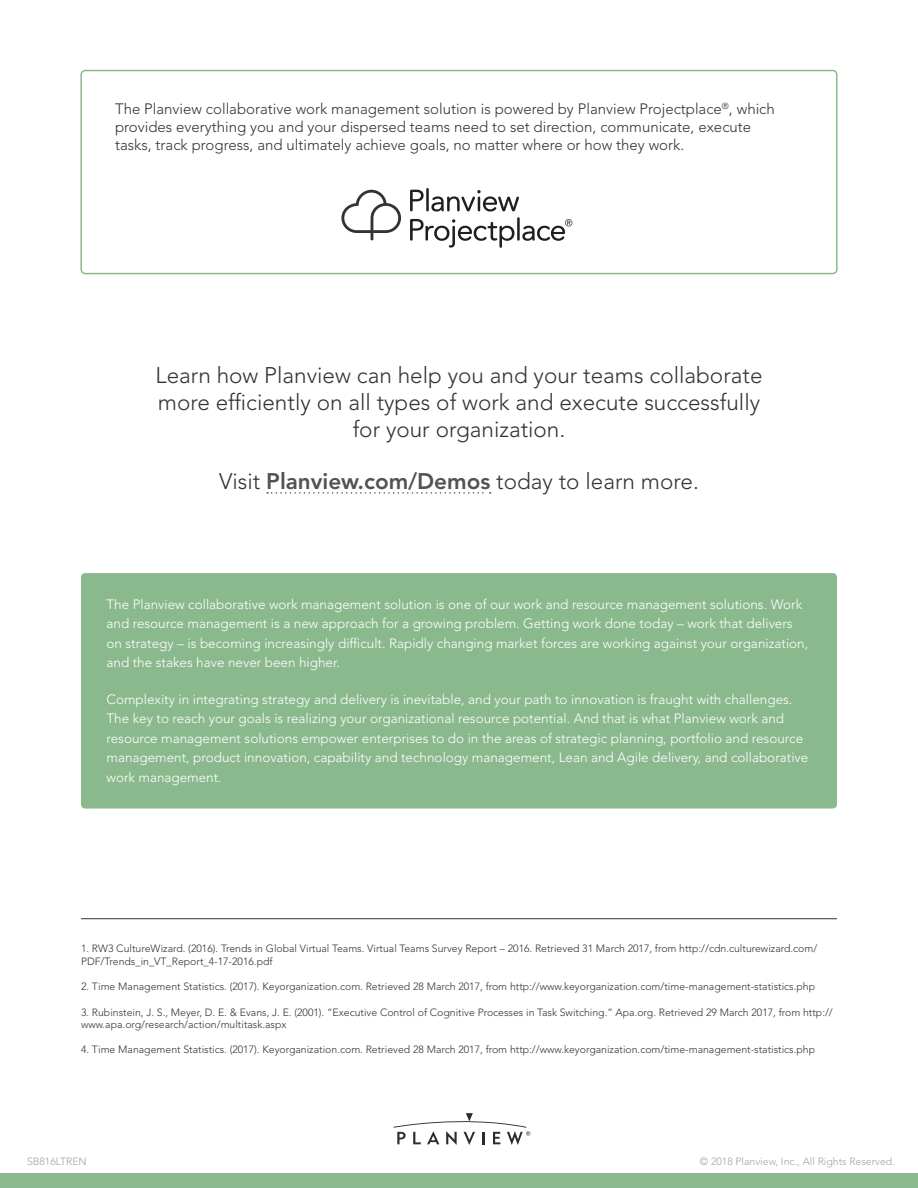
<style>
.page{position:relative;width:918px;height:1188px;background:#fff}
.page>*{position:absolute;margin:0;border:0;box-sizing:border-box;transform-origin:0 0}
.t1{font:300 22.5px/27px "Avenir LT Std";color:#333;text-align:center}
.t2{font:300 15px/18px "Avenir LT Std";color:#333}
.t3{font:300 13.5px/19.5px "Avenir LT Std";color:#fff}
.t4{font:300 10.5px/12.6px "Avenir LT Std";color:#333}
.t5{font:300 10.5px "Avenir LT Std";color:#a3a3a3}
.s1{font-weight:800;color:#525252}
</style>
<div class="page">
<svg style="left:394px;top:1113px;width:136px;height:32px"></svg>
<div style="left:0;top:1173px;width:918px;height:15px;background:#8ab98e"></div>
<svg style="left:267px;top:492px;width:224px;height:2px"></svg>
<hr style="left:81px;top:918px;width:756px;height:1px;background:#323332">
<div style="left:81px;top:573px;width:756px;height:236px;background:#8ab98e;border-radius:4px"></div>
<svg style="left:410px;top:188px;width:162px;height:60px"></svg>
<svg style="left:341px;top:190px;width:60px;height:50px"></svg>
<div style="left:80px;top:70px;width:758px;height:204px;border:2px solid #8ab98e;border-radius:4px"></div>
<p class="t2" style="left:115px;top:99px;width:661px">The Planview collaborative work management solution is powered by Planview Projectplace<sup>®</sup>, which provides everything you and your dispersed teams need to set direction, communicate, execute tasks, track progress, and ultimately achieve goals, no matter where or how they work.</p>
<h1 class="t1" style="left:155px;top:361px;width:609px">Learn how Planview can help you and your teams collaborate more efficiently on all types of work and execute successfully for your organization.</h1>
<h1 class="t1" style="left:219px;top:468px;width:481px">Visit <span class="s1">Planview.com/Demos</span> today to learn more.</h1>
<p class="t3" style="left:107px;top:594px;width:703px">The Planview collaborative work management solution is one of our work and resource management solutions. Work and resource management is a new approach for a growing problem. Getting work done today – work that delivers on strategy – is becoming increasingly difficult. Rapidly changing market forces are working against your organization, and the stakes have never been higher.</p>
<p class="t3" style="left:107px;top:689px;width:703px">Complexity in integrating strategy and delivery is inevitable, and your path to innovation is fraught with challenges.<br>The key to reach your goals is realizing your organizational resource potential. And that is what Planview work and resource management solutions empower enterprises to do in the areas of strategic planning, portfolio and resource management, product innovation, capability and technology management, Lean and Agile delivery, and collaborative work management.</p>
<p class="t4" style="left:81px;top:942px;width:738px">1. RW3 CultureWizard. (2016). Trends in Global Virtual Teams. Virtual Teams Survey Report – 2016. Retrieved 31 March 2017, from http://cdn.culturewizard.com/<br>PDF/Trends_in_VT_Report_4-17-2016.pdf</p>
<p class="t4" style="left:81px;top:980px;width:736px">2. Time Management Statistics. (2017). Keyorganization.com. Retrieved 28 March 2017, from http://www.keyorganization.com/time-management-statistics.php</p>
<p class="t4" style="left:81px;top:1006px;width:753px">3. Rubinstein, J. S., Meyer, D. E. &amp; Evans, J. E. (2001). “Executive Control of Cognitive Processes in Task Switching.” Apa.org. Retrieved 29 March 2017, from http:// www.apa.org/research/action/multitask.aspx</p>
<p class="t4" style="left:81px;top:1044px;width:736px">4. Time Management Statistics. (2017). Keyorganization.com. Retrieved 28 March 2017, from http://www.keyorganization.com/time-management-statistics.php</p>
<p class="t5" style="left:27px;top:1155px;width:61px">SB816LTREN</p>
<p class="t5" style="left:700px;top:1155px;width:197px">© 2018 Planview, Inc., All Rights Reserved.</p>
</div>
